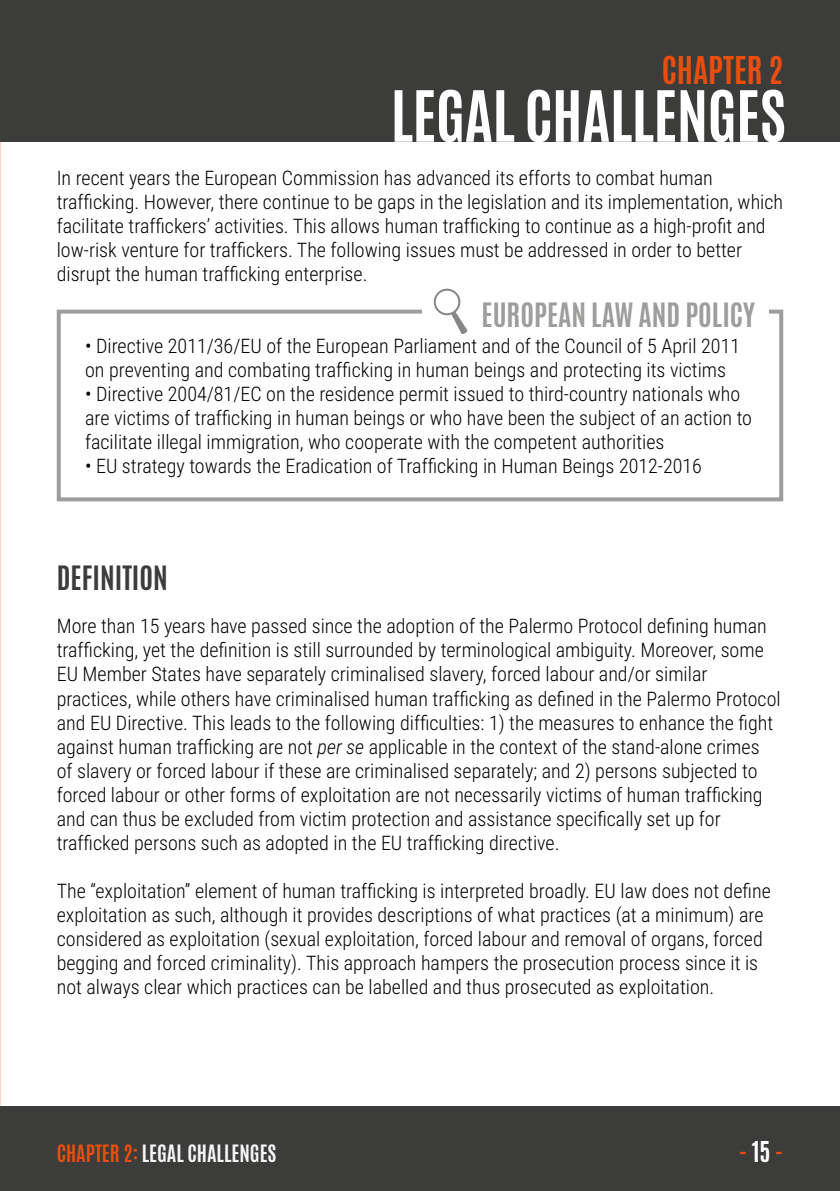
<style>
.page{position:relative;width:840px;height:1191px;background:#fff}
.page>*{position:absolute;margin:0;border:0;box-sizing:border-box;transform-origin:0 0}
.t1{font:700 60px "Antonio";letter-spacing:-.01em;color:#fff}
.t2{font:700 32px "Antonio";color:#e94e0f}
.t3{font:700 28px "Antonio";color:#9d9d9c}
.t4{font:700 28px "Antonio";color:#3c3c3b}
.t5{font:700 24px "Antonio";color:#e94e0f}
.t6{font:300 20px/24px "Roboto Condensed";color:#000}
.t7{font:700 20px "Antonio";color:#f6f6f6}
.s1{font-style:italic}
.s2{color:#e94e0f}
.s3{color:#fff}
</style>
<div class="page">
<div style="left:0;top:1106px;width:839px;height:85px;background:#3c3c3b"></div>
<div style="left:0;top:0;width:839px;height:142px;background:#3c3c3b"></div>
<div style="left:57px;top:309px;width:725px;height:192px;border:4px solid #9d9d9c"></div>
<div style="left:422px;top:301px;width:346px;height:20px;background:#fff"></div>
<svg style="left:433px;top:289px;width:34px;height:45px"></svg>
<h2 class="t2" style="left:661px;top:46px;width:123px">CHAPTER 2</h2>
<h1 class="t1" style="left:390px;top:71px;width:396px">LEGAL CHALLENGES</h1>
<p class="t6" style="left:57px;top:165px;width:727px">In recent years the European Commission has advanced its efforts to combat human trafficking. However, there continue to be gaps in the legislation and its implementation, which facilitate traffickers’ activities. This allows human trafficking to continue as a high-profit and low-risk venture for traffickers. The following issues must be addressed in order to better disrupt the human trafficking enterprise.</p>
<h3 class="t3" style="left:481px;top:294px;width:275px">EUROPEAN LAW AND POLICY</h3>
<p class="t6" style="left:85px;top:333px;width:656px">• Directive 2011/36/EU of the European Parliament and of the Council of 5 April 2011 on preventing and combating trafficking in human beings and protecting its victims</p>
<p class="t6" style="left:85px;top:381px;width:668px">• Directive 2004/81/EC on the residence permit issued to third-country nationals who are victims of trafficking in human beings or who have been the subject of an action to facilitate illegal immigration, who cooperate with the competent authorities</p>
<p class="t6" style="left:85px;top:453px;width:618px">• EU strategy towards the Eradication of Trafficking in Human Beings 2012-2016</p>
<h3 class="t4" style="left:57px;top:557px;width:112px">DEFINITION</h3>
<p class="t6" style="left:57px;top:613px;width:725px">More than 15 years have passed since the adoption of the Palermo Protocol defining human trafficking, yet the definition is still surrounded by terminological ambiguity. Moreover, some EU Member States have separately criminalised slavery, forced labour and/or similar practices, while others have criminalised human trafficking as defined in the Palermo Protocol and EU Directive. This leads to the following difficulties: 1) the measures to enhance the fight against human trafficking are not <span class="s1">per se</span> applicable in the context of the stand-alone crimes<br>of slavery or forced labour if these are criminalised separately; and 2) persons subjected to forced labour or other forms of exploitation are not necessarily victims of human trafficking and can thus be excluded from victim protection and assistance specifically set up for trafficked persons such as adopted in the EU trafficking directive.</p>
<p class="t6" style="left:57px;top:877px;width:715px">The “exploitation” element of human trafficking is interpreted broadly. EU law does not define exploitation as such, although it provides descriptions of what practices (at a minimum) are considered as exploitation (sexual exploitation, forced labour and removal of organs, forced begging and forced criminality). This approach hampers the prosecution process since it is not always clear which practices can be labelled and thus prosecuted as exploitation.</p>
<p class="t7" style="left:57px;top:1138px;width:221px"><span class="s2">CHAPTER 2:</span> LEGAL CHALLENGES</p>
<p class="t5" style="left:738px;top:1133px;width:45px">- <span class="s3">15</span> -</p>
</div>
